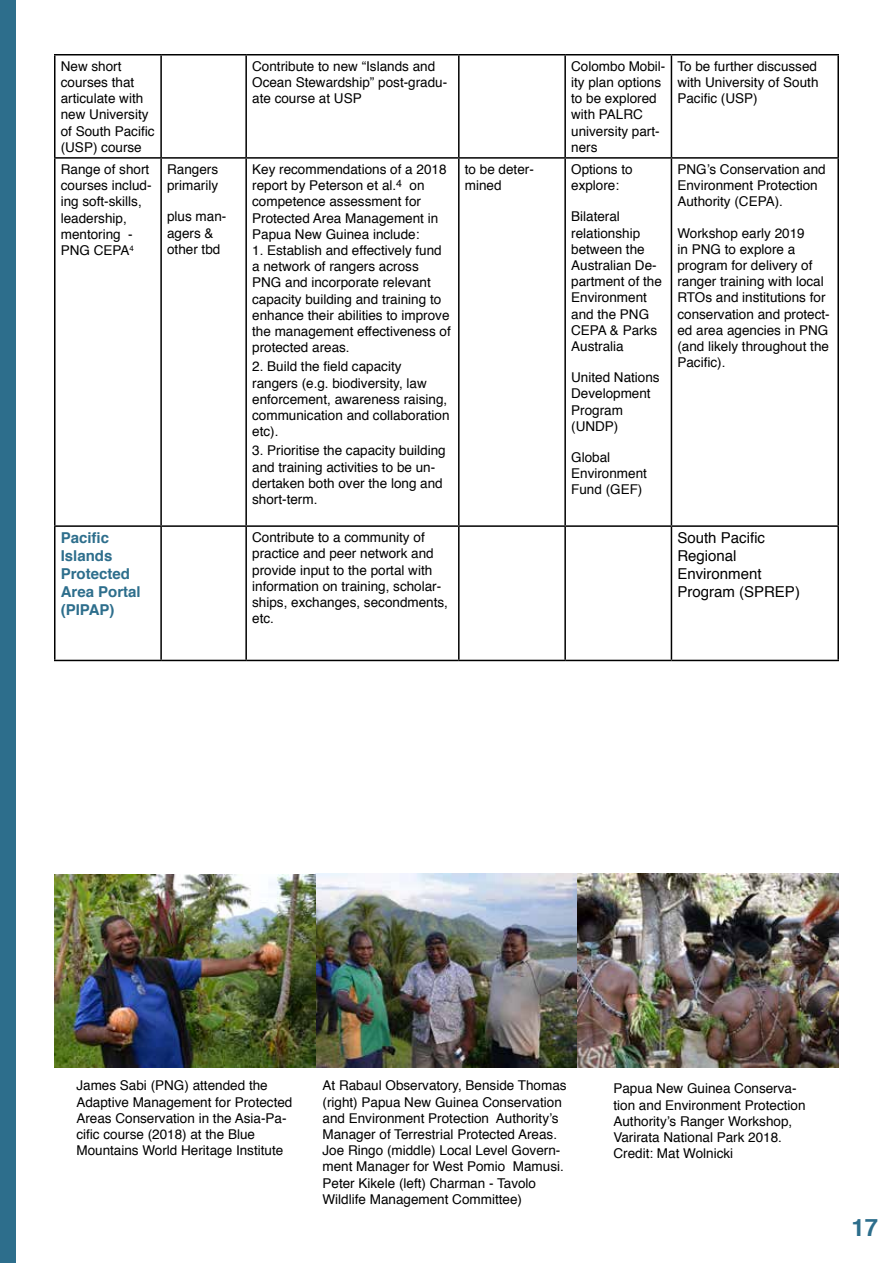
<style>
.page{position:relative;width:893px;height:1263px;background:#fff}
.page>*{position:absolute;margin:0;border:0;box-sizing:border-box;transform-origin:0 0}
.t1{font:700 24px "Helvetica";color:#2d6e8c}
.t2{font:15px/18px "Helvetica";color:#000}
.t3{font:700 15px/18px "Helvetica";color:#2d6e8c}
.t4{font:13.5px/16.2px "Helvetica";color:#000}
</style>
<div class="page">
<hr style="left:54px;top:54px;width:107px;height:2px;background:#000">
<hr style="left:54px;top:56px;width:2px;height:101px;background:#000">
<hr style="left:161px;top:54px;width:85px;height:2px;background:#000">
<hr style="left:160px;top:56px;width:2px;height:101px;background:#000">
<hr style="left:246px;top:54px;width:213px;height:2px;background:#000">
<hr style="left:245px;top:56px;width:2px;height:101px;background:#000">
<hr style="left:459px;top:54px;width:106px;height:2px;background:#000">
<hr style="left:458px;top:56px;width:2px;height:101px;background:#000">
<hr style="left:565px;top:54px;width:106px;height:2px;background:#000">
<hr style="left:564px;top:56px;width:2px;height:101px;background:#000">
<hr style="left:671px;top:54px;width:168px;height:2px;background:#000">
<hr style="left:671px;top:56px;width:1px;height:101px;background:#000">
<hr style="left:837px;top:56px;width:2px;height:101px;background:#000">
<hr style="left:54px;top:157px;width:107px;height:2px;background:#000">
<hr style="left:54px;top:159px;width:2px;height:366px;background:#000">
<hr style="left:161px;top:157px;width:85px;height:2px;background:#000">
<hr style="left:160px;top:159px;width:2px;height:366px;background:#000">
<hr style="left:246px;top:157px;width:213px;height:2px;background:#000">
<hr style="left:245px;top:159px;width:2px;height:366px;background:#000">
<hr style="left:459px;top:157px;width:106px;height:2px;background:#000">
<hr style="left:458px;top:159px;width:2px;height:366px;background:#000">
<hr style="left:565px;top:157px;width:106px;height:2px;background:#000">
<hr style="left:564px;top:159px;width:2px;height:366px;background:#000">
<hr style="left:671px;top:157px;width:168px;height:2px;background:#000">
<hr style="left:671px;top:159px;width:1px;height:366px;background:#000">
<hr style="left:837px;top:159px;width:2px;height:366px;background:#000">
<hr style="left:54px;top:525px;width:107px;height:2px;background:#000">
<hr style="left:54px;top:527px;width:2px;height:133px;background:#000">
<hr style="left:161px;top:525px;width:85px;height:2px;background:#000">
<hr style="left:160px;top:527px;width:2px;height:133px;background:#000">
<hr style="left:246px;top:525px;width:213px;height:2px;background:#000">
<hr style="left:245px;top:527px;width:2px;height:133px;background:#000">
<hr style="left:459px;top:525px;width:106px;height:2px;background:#000">
<hr style="left:458px;top:527px;width:2px;height:133px;background:#000">
<hr style="left:565px;top:525px;width:106px;height:2px;background:#000">
<hr style="left:564px;top:527px;width:2px;height:133px;background:#000">
<hr style="left:671px;top:525px;width:168px;height:2px;background:#000">
<hr style="left:671px;top:527px;width:1px;height:133px;background:#000">
<hr style="left:837px;top:527px;width:2px;height:133px;background:#000">
<hr style="left:54px;top:660px;width:107px;height:1px;background:#000">
<hr style="left:161px;top:660px;width:85px;height:1px;background:#000">
<hr style="left:246px;top:660px;width:213px;height:1px;background:#000">
<hr style="left:459px;top:660px;width:106px;height:1px;background:#000">
<hr style="left:565px;top:660px;width:106px;height:1px;background:#000">
<hr style="left:671px;top:660px;width:168px;height:1px;background:#000">
<div style="left:0;top:0;width:16px;height:1263px;background:#2d6e8c"></div>
<img style="left:54px;top:873px;width:522px;height:195px">
<img style="left:578px;top:873px;width:261px;height:195px">
<p class="t4" style="left:61px;top:58px;width:95px">New short courses that articulate with new University of South Pacific (USP) course</p>
<p class="t4" style="left:252px;top:58px;width:197px">Contribute to new “Islands and<br>Ocean Stewardship” post-gradu&shy;ate course at USP</p>
<p class="t4" style="left:571px;top:58px;width:96px">Colombo Mobil&shy;ity plan options to be explored with PALRC university part&shy;ners</p>
<p class="t4" style="left:677px;top:58px;width:143px;text-align:justify">To be further discussed with University of South Pacific (USP)</p>
<p class="t4" style="left:61px;top:162px;width:92px">Range of short courses includ&shy;ing soft-skills, leadership, mentoring -<br>PNG CEPA<sup>4</sup></p>
<p class="t4" style="left:167px;top:162px;width:53px">Rangers primarily</p>
<p class="t4" style="left:677px;top:162px;width:150px">PNG’s Conservation and<br>Environment Protection<br>Authority (CEPA).</p>
<p class="t4" style="left:677px;top:225px;width:154px">Workshop early 2019<br>in PNG to explore a program for delivery of ranger training with local<br>RTOs and institutions for conservation and protect&shy;ed area agencies in PNG (and likely throughout the<br>Pacific).</p>
<p class="t4" style="left:465px;top:162px;width:71px">to be deter&shy;mined</p>
<p class="t4" style="left:571px;top:162px;width:63px">Options to explore:</p>
<p class="t4" style="left:571px;top:209px;width:92px">Bilateral relationship between the<br>Australian De&shy;partment of the<br>Environment and the PNG<br>CEPA &amp; Parks<br>Australia</p>
<p class="t4" style="left:571px;top:370px;width:90px">United Nations<br>Development<br>Program (UNDP)</p>
<p class="t4" style="left:571px;top:450px;width:77px">Global<br>Environment<br>Fund (GEF)</p>
<p class="t4" style="left:252px;top:162px;width:196px">Key recommendations of a 2018 report by Peterson et al.<sup>4</sup> on competence assessment for<br>Protected Area Management in<br>Papua New Guinea include:</p>
<p class="t4" style="left:252px;top:243px;width:200px">1. Establish and effectively fund a network of rangers across<br>PNG and incorporate relevant capacity building and training to enhance their abilities to improve the management effectiveness of protected areas.</p>
<p class="t4" style="left:252px;top:359px;width:199px">2. Build the field capacity rangers (e.g. biodiversity, law enforcement, awareness raising, communication and collaboration etc).</p>
<p class="t4" style="left:252px;top:443px;width:195px">3. Prioritise the capacity building and training activities to be un&shy;dertaken both over the long and short-term.</p>
<p class="t4" style="left:167px;top:209px;width:61px">plus man&shy;agers &amp; other tbd</p>
<p class="t3" style="left:61px;top:529px;width:82px">Pacific<br>Islands<br>Protected<br>Area Portal (PIPAP)</p>
<p class="t4" style="left:252px;top:530px;width:197px">Contribute to a community of practice and peer network and provide input to the portal with information on training, scholar&shy;ships, exchanges, secondments, etc.</p>
<p class="t2" style="left:677px;top:529px;width:124px">South Pacific<br>Regional<br>Environment<br>Program (SPREP)</p>
<p class="t4" style="left:76px;top:1078px;width:218px">James Sabi (PNG) attended the Adaptive Management for Protected Areas Conservation in the Asia-Pa&shy;cific course (2018) at the Blue Mountains World Heritage Institute</p>
<p class="t4" style="left:613px;top:1081px;width:194px">Papua New Guinea Conserva&shy;tion and Environment Protection<br>Authority’s Ranger Workshop,<br>Varirata National Park 2018.<br>Credit: Mat Wolnicki</p>
<p class="t4" style="left:322px;top:1078px;width:246px">At Rabaul Observatory, Benside Thomas (right) Papua New Guinea Conservation and Environment Protection Authority’s Manager of Terrestrial Protected Areas.<br>Joe Ringo (middle) Local Level Govern&shy;ment Manager for West Pomio Mamusi.<br>Peter Kikele (left) Charman - Tavolo Wildlife Management Committee)</p>
<h1 class="t1" style="left:851px;top:1208px;width:28px">17</h1>
</div>
